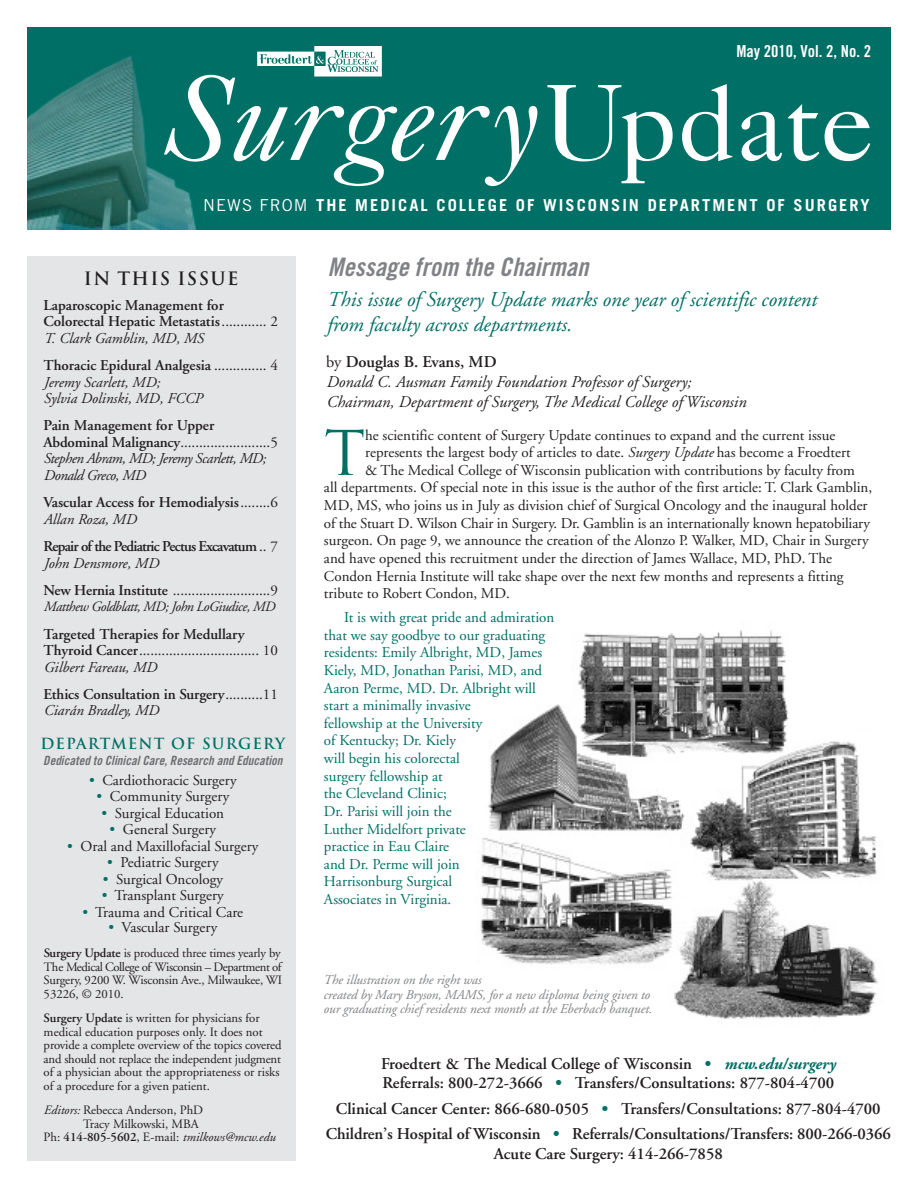
<style>
.page{position:relative;width:918px;height:1188px;background:#fff}
.page>*{position:absolute;margin:0;border:0;box-sizing:border-box;transform-origin:0 0}
.t1{font:italic 121.8px "Caslon Five Forty";letter-spacing:.015em;color:#fff}
.t2{font:60px "Trajan";color:#006f65}
.t3{font:25.5px "Trade Gothic LT Std Bd Cn 20 Obl";color:#808285}
.t4{font:italic 21px/25.2px "Adobe Garamond";color:#006f65}
.t5{font:700 18px "Trajan";letter-spacing:.075em;color:#231f20}
.t6{font:600 16.5px/19.8px "Adobe Garamond";color:#231f20}
.t7{font:italic 16.5px/19.8px "Adobe Garamond";color:#231f20}
.t8{font:700 16.5px "Trade Gothic LT Std";letter-spacing:.12em;color:#fff}
.t9{font:16.5px "Trade Gothic LT Std Bd Cn 20";color:#fff}
.t10{font:15px "Adobe Garamond";color:#231f20}
.t11{font:15px/17.5px "Adobe Garamond";color:#006f65}
.t12{font:600 15px/16.5px "Adobe Garamond";color:#231f20}
.t13{font:italic 15px/16.5px "Adobe Garamond";letter-spacing:-.03em;color:#231f20}
.t14{font:italic 15px/16.5px "Adobe Garamond";color:#231f20}
.t15{font:600 15px/16.5px "Adobe Garamond";letter-spacing:-.05em;color:#231f20}
.t16{font:700 15px "Trajan";letter-spacing:.07em;color:#006f65}
.t17{font:italic 14.25px "Adobe Garamond";letter-spacing:-.035em;color:#231f20}
.t18{font:italic 13.5px/14.2px "Adobe Garamond";letter-spacing:-.005em;color:#808285}
.t19{font:12.75px/13.5px "Adobe Garamond";color:#231f20;text-align:justify}
.t20{font:12.75px "Trade Gothic LT Std Bd Cn 20 Obl";color:#6c6d70}
.t21{font:italic 12.75px "Adobe Garamond";color:#231f20}
.s1{font-style:normal;font-size:108.6px}
.s2{font-weight:400}
.s3{font-weight:400;font-style:italic}
.s4{font-weight:600;font-style:normal}
.s5{font-style:normal}
.s6{font-weight:600}
.s7{color:#006f65}
.s8{font-style:italic}
.s9{font-weight:700;color:#006f65}
.s10{font-weight:700;font-style:italic;color:#006f65}
</style>
<div class="page">
<img style="left:480px;top:630px;width:399px;height:389px">
<img style="left:27px;top:27px;width:864px;height:203px">
<svg style="left:257px;top:46px;width:125px;height:31px"></svg>
<div style="left:27px;top:256px;width:269px;height:905px;background:#e4e5e7"></div>
<p class="t9" style="left:736px;top:45px;width:136px">May 2010, Vol. 2, No. 2</p>
<h1 class="t1" style="left:165px;top:76px;width:711px">Surgery<span class="s1">Update</span></h1>
<p class="t8" style="left:203px;top:199px;width:668px"><span class="s2">NEWS FROM</span> THE MEDICAL COLLEGE OF WISCONSIN DEPARTMENT OF SURGERY</p>
<p class="t5" style="left:84px;top:268px;width:156px">IN THIS ISSUE</p>
<p class="t12" style="left:43px;top:298px;width:236px">Laparoscopic Management for<br>Colorectal Hepatic Metastatis<span class="s2">............ 2<br></span><span class="s3">T. Clark Gamblin, MD, MS</span></p>
<p class="t14" style="left:43px;top:359px;width:236px"><span class="s4">Thoracic Epidural Analgesia</span> <span class="s5">.............. 4<br></span>Jeremy Scarlett, MD;<br>Sylvia Dolinski, MD, FCCP</p>
<p class="t13" style="left:43px;top:419px;width:236px"><span class="s4">Pain Management for Upper Abdominal Malignancy</span><span class="s5">........................5<br></span>Stephen Abram, MD; Jeremy Scarlett, MD; Donald Greco, MD</p>
<p class="t12" style="left:43px;top:496px;width:236px">Vascular Access for Hemodialysis<span class="s2">........6<br></span><span class="s3">Allan Roza, MD</span></p>
<p class="t15" style="left:43px;top:539px;width:236px">Repair of the Pediatric Pectus Excavatum <span class="s2">.. 7<br></span><span class="s3">John Densmore, MD</span></p>
<p class="t10" style="left:43px;top:584px;width:236px"><span class="s6">New Hernia Institute</span> ..........................9</p>
<p class="t17" style="left:44px;top:601px;width:233px">Matthew Goldblatt, MD; John LoGiudice, MD</p>
<p class="t12" style="left:43px;top:627px;width:236px">Targeted Therapies for Medullary<br>Thyroid Cancer<span class="s2">................................ 10<br></span><span class="s3">Gilbert Fareau, MD</span></p>
<p class="t12" style="left:43px;top:687px;width:236px">Ethics Consultation in Surgery<span class="s2">..........11<br></span><span class="s3">Ciarán Bradley, MD</span></p>
<p class="t16" style="left:41px;top:735px;width:246px">DEPARTMENT OF SURGERY</p>
<p class="t20" style="left:43px;top:756px;width:241px">Dedicated to Clinical Care, Research and Education</p>
<p class="t10" style="left:89px;top:774px;width:149px"><span class="s7">•</span> Cardiothoracic Surgery</p>
<p class="t10" style="left:96px;top:791px;width:134px"><span class="s7">•</span> Community Surgery</p>
<p class="t10" style="left:102px;top:807px;width:124px"><span class="s7">•</span> Surgical Education</p>
<p class="t10" style="left:110px;top:824px;width:108px"><span class="s7">•</span> General Surgery</p>
<p class="t10" style="left:67px;top:840px;width:193px"><span class="s7">•</span> Oral and Maxillofacial Surgery</p>
<p class="t10" style="left:107px;top:857px;width:113px"><span class="s7">•</span> Pediatric Surgery</p>
<p class="t10" style="left:103px;top:873px;width:122px"><span class="s7">•</span> Surgical Oncology</p>
<p class="t10" style="left:102px;top:890px;width:123px"><span class="s7">•</span> Transplant Surgery</p>
<p class="t10" style="left:83px;top:906px;width:162px"><span class="s7">•</span> Trauma and Critical Care</p>
<p class="t10" style="left:108px;top:921px;width:110px"><span class="s7">•</span> Vascular Surgery</p>
<p class="t19" style="left:44px;top:948px;width:240px"><span class="s6">Surgery Update</span> is produced three times yearly by The Medical College of Wisconsin – Department of Surgery, 9200 W. Wisconsin Ave., Milwaukee, WI 53226, © 2010.</p>
<p class="t19" style="left:44px;top:1013px;width:239px;text-align:left"><span class="s6">Surgery Update</span> is written for physicians for medical education purposes only. It does not provide a complete overview of the topics covered and should not replace the independent judgment of a physician about the appropriateness or risks of a procedure for a given patient.</p>
<p class="t19" style="left:44px;top:1104px;width:161px"><span class="s8">Editors:</span> Rebecca Anderson, PhD</p>
<p class="t19" style="left:83px;top:1118px;width:117px">Tracy Milkowski, MBA</p>
<p class="t21" style="left:44px;top:1132px;width:233px"><span class="s5">Ph:</span> <span class="s4">414-805-5602</span><span class="s5">, E-mail:</span> tmilkows@mcw.edu</p>
<h3 class="t3" style="left:328px;top:257px;width:262px">Message from the Chairman</h3>
<h3 class="t4" style="left:327px;top:289px;width:491px">This issue of Surgery Update marks one year of scientific content from faculty across departments.</h3>
<p class="t7" style="left:326px;top:354px;width:421px"><span class="s5">by</span> <span class="s4">Douglas B. Evans, MD<br></span>Donald C. Ausman Family Foundation Professor of Surgery;<br>Chairman, Department of Surgery, The Medical College of Wisconsin</p>
<h2 class="t2" style="left:324px;top:419px;width:43px">T</h2>
<p class="t10" style="left:365px;top:429px;width:472px">he scientific content of Surgery Update continues to expand and the current issue</p>
<p class="t10" style="left:365px;top:446px;width:487px">represents the largest body of articles to date. <span class="s8">Surgery Update</span> has become a Froedtert</p>
<p class="t10" style="left:365px;top:464px;width:491px">&amp; The Medical College of Wisconsin publication with contributions by faculty from</p>
<p class="t10" style="left:324px;top:482px;width:550px">all departments. Of special note in this issue is the author of the first article: T. Clark Gamblin,</p>
<p class="t10" style="left:324px;top:499px;width:545px">MD, MS, who joins us in July as division chief of Surgical Oncology and the inaugural holder</p>
<p class="t10" style="left:324px;top:517px;width:547px">of the Stuart D. Wilson Chair in Surgery. Dr. Gamblin is an internationally known hepatobiliary</p>
<p class="t10" style="left:324px;top:535px;width:546px">surgeon. On page 9, we announce the creation of the Alonzo P. Walker, MD, Chair in Surgery</p>
<p class="t10" style="left:324px;top:552px;width:510px">and have opened this recruitment under the direction of James Wallace, MD, PhD. The</p>
<p class="t10" style="left:324px;top:570px;width:521px">Condon Hernia Institute will take shape over the next few months and represents a fitting</p>
<p class="t10" style="left:324px;top:587px;width:187px">tribute to Robert Condon, MD.</p>
<p class="t11" style="left:324px;top:610px;width:232px;text-indent:20px">It is with great pride and admiration that we say goodbye to our graduating residents: Emily Albright, MD, James<br>Kiely, MD, Jonathan Parisi, MD, and<br>Aaron Perme, MD. Dr. Albright will start a minimally invasive<br>fellowship at the University<br>of Kentucky; Dr. Kiely<br>will begin his colorectal<br>surgery fellowship at<br>the Cleveland Clinic;<br>Dr. Parisi will join the<br>Luther Midelfort private<br>practice in Eau Claire<br>and Dr. Perme will join<br>Harrisonburg Surgical<br>Associates in Virginia.</p>
<p class="t18" style="left:323px;top:974px;width:330px">The illustration on the right was<br>created by Mary Bryson, MAMS, for a new diploma being given to our graduating chief residents next month at the Eberbach banquet.</p>
<p class="t6" style="left:381px;top:1055px;width:456px">Froedtert &amp; The Medical College of Wisconsin <span class="s9">•</span> <span class="s10">mcw.edu/surgery<br></span>Referrals: 800-272-3666 <span class="s9">•</span> Transfers/Consultations: 877-804-4700</p>
<p class="t6" style="left:326px;top:1097px;width:567px;line-height:25.2px;text-align:center">Clinical Cancer Center: 866-680-0505 <span class="s9">•</span> Transfers/Consultations: 877-804-4700<br>Children’s Hospital of Wisconsin <span class="s9">•</span> Referrals/Consultations/Transfers: 800-266-0366</p>
<p class="t6" style="left:494px;top:1145px;width:231px">Acute Care Surgery: 414-266-7858</p>
</div>
